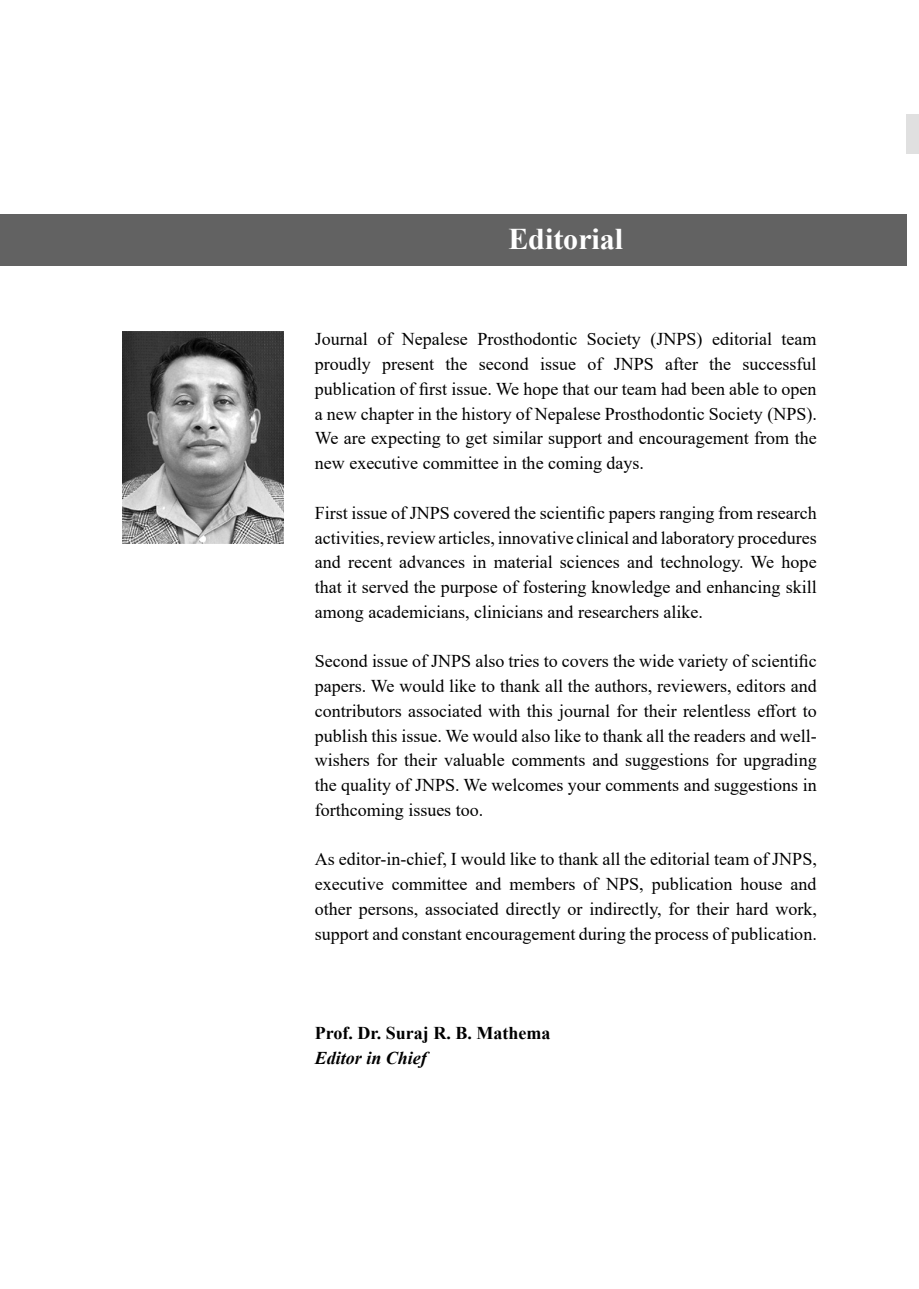
<style>
.page{position:relative;width:919px;height:1289px;background:#fff}
.page>*{position:absolute;margin:0;border:0;box-sizing:border-box;transform-origin:0 0}
.t1{font:700 30px "Times New Roman";color:#fff}
.t2{font:18px/24.8px "Times New Roman";color:#000;text-align:justify}
.t3{font:700 18px "Times New Roman";color:#000}
.t4{font:italic 700 18px "Times New Roman";color:#000}
</style>
<div class="page">
<div style="left:0;top:214px;width:906px;height:52px;background:#626262"></div>
<img style="left:123px;top:331px;width:160px;height:213px">
<div style="left:906px;top:115px;width:12px;height:38px;background:#e0e0e0"></div>
<h1 class="t1" style="left:508px;top:222px;width:116px">Editorial</h1>
<p class="t2" style="left:315px;top:327px;width:503px">Journal of Nepalese Prosthodontic Society (JNPS) editorial team proudly present the second issue of JNPS after the successful publication of first issue. We hope that our team had been able to open a new chapter in the history of Nepalese Prosthodontic Society (NPS).<br>We are expecting to get similar support and encouragement from the new executive committee in the coming days.</p>
<p class="t2" style="left:315px;top:500px;width:503px">First issue of JNPS covered the scientific papers ranging from research activities, review articles, innovative clinical and laboratory procedures and recent advances in material sciences and technology. We hope that it served the purpose of fostering knowledge and enhancing skill among academicians, clinicians and researchers alike.</p>
<p class="t2" style="left:315px;top:649px;width:503px">Second issue of JNPS also tries to covers the wide variety of scientific papers. We would like to thank all the authors, reviewers, editors and contributors associated with this journal for their relentless effort to publish this issue. We would also like to thank all the readers and well&shy;wishers for their valuable comments and suggestions for upgrading the quality of JNPS. We welcomes your comments and suggestions in forthcoming issues too.</p>
<p class="t2" style="left:315px;top:847px;width:503px">As editor-in-chief, I would like to thank all the editorial team of JNPS, executive committee and members of NPS, publication house and other persons, associated directly or indirectly, for their hard work, support and constant encouragement during the process of publication.</p>
<p class="t3" style="left:315px;top:1022px;width:237px">Prof. Dr. Suraj R. B. Mathema</p>
<p class="t4" style="left:315px;top:1047px;width:114px">Editor in Chief</p>
</div>
